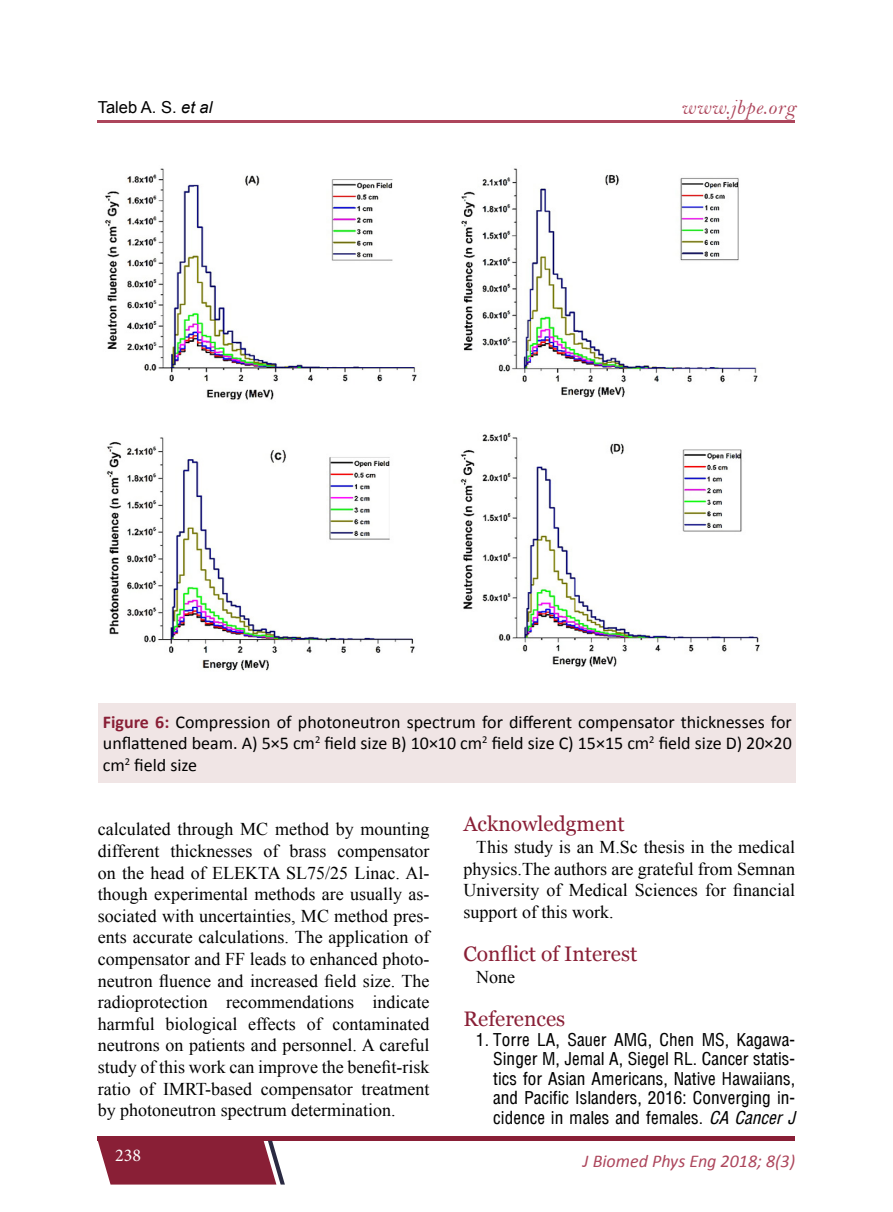
<style>
.page{position:relative;width:893px;height:1212px;background:#fff}
.page>*{position:absolute;margin:0;border:0;box-sizing:border-box;transform-origin:0 0}
.t1{font:21px "Georgia";color:#891f36}
.t2{font:21px "Bell MT Italic";letter-spacing:.03em;color:#ad465c}
.t3{font:18px/21.6px "Times New Roman";color:#000;text-align:justify}
.t4{font:18px/21.6px "Calibri";color:#000;text-align:justify}
.t5{font:italic 18px "Calibri";color:#ad465c}
.t6{font:18px "Minion Pro";color:#fff}
.t7{font:17.25px/19.5px "Arena Condensed";color:#000;text-align:justify}
.t8{font:16.5px "Arial";color:#000}
.s1{font-style:italic}
.s2{font-weight:700;color:#891f36}
</style>
<div class="page">
<div style="left:98px;top:1136px;width:697px;height:5px;background:#891f36"></div>
<svg style="left:98px;top:1141px;width:187px;height:43px;background:#913348"></svg>
<hr style="left:98px;top:120px;width:697px;height:2px;background:#ad465c">
<img style="left:105px;top:168px;width:655px;height:503px">
<div style="left:99px;top:703px;width:697px;height:79px;background:#f0e5e5"></div>
<p class="t8" style="left:98px;top:97px;width:116px">Taleb A. S. <span class="s1">et al</span></p>
<p class="t2" style="left:681px;top:94px;width:116px">www.jbpe.org</p>
<p class="t4" style="left:103px;top:711px;width:690px"><span class="s2">Figure 6:</span> Compression of photoneutron spectrum for different compensator thicknesses for unflattened beam. A) 5×5 cm<sup>2</sup> field size B) 10×10 cm<sup>2</sup> field size C) 15×15 cm<sup>2</sup> field size D) 20×20 cm<sup>2</sup> field size</p>
<p class="t3" style="left:98px;top:818px;width:333px">calculated through MC method by mounting different thicknesses of brass compensator on the head of ELEKTA SL75/25 Linac. Al&shy;though experimental methods are usually as&shy;sociated with uncertainties, MC method pres&shy;ents accurate calculations. The application of compensator and FF leads to enhanced photo&shy;neutron fluence and increased field size. The radioprotection recommendations indicate harmful biological effects of contaminated neutrons on patients and personnel. A careful study of this work can improve the benefit-risk ratio of IMRT-based compensator treatment by photoneutron spectrum determination.</p>
<p class="t1" style="left:463px;top:811px;width:163px">Acknowledgment</p>
<p class="t3" style="left:463px;top:836px;width:333px;text-indent:13px">this study is an M.Sc thesis in the medical physics.The authors are grateful from Semnan University of Medical Sciences for financial support of this work.</p>
<p class="t1" style="left:463px;top:941px;width:175px">Conflict of Interest</p>
<p class="t3" style="left:476px;top:966px;width:40px">None</p>
<p class="t1" style="left:463px;top:1006px;width:103px">References</p>
<p class="t7" style="left:493px;top:1030px;width:303px;text-indent:-17px">1. Torre LA, Sauer AMG, Chen MS, Kagawa-Singer M, Jemal A, Siegel RL. Cancer statis&shy;tics for Asian Americans, Native Hawaiians, and Pacific Islanders, 2016: Converging in&shy;cidence in males and females. <span class="s1">CA Cancer J</span></p>
<p class="t6" style="left:115px;top:1143px;width:27px">238</p>
<p class="t5" style="left:583px;top:1148px;width:214px">J Biomed Phys Eng 2018; 8(3)</p>
</div>
